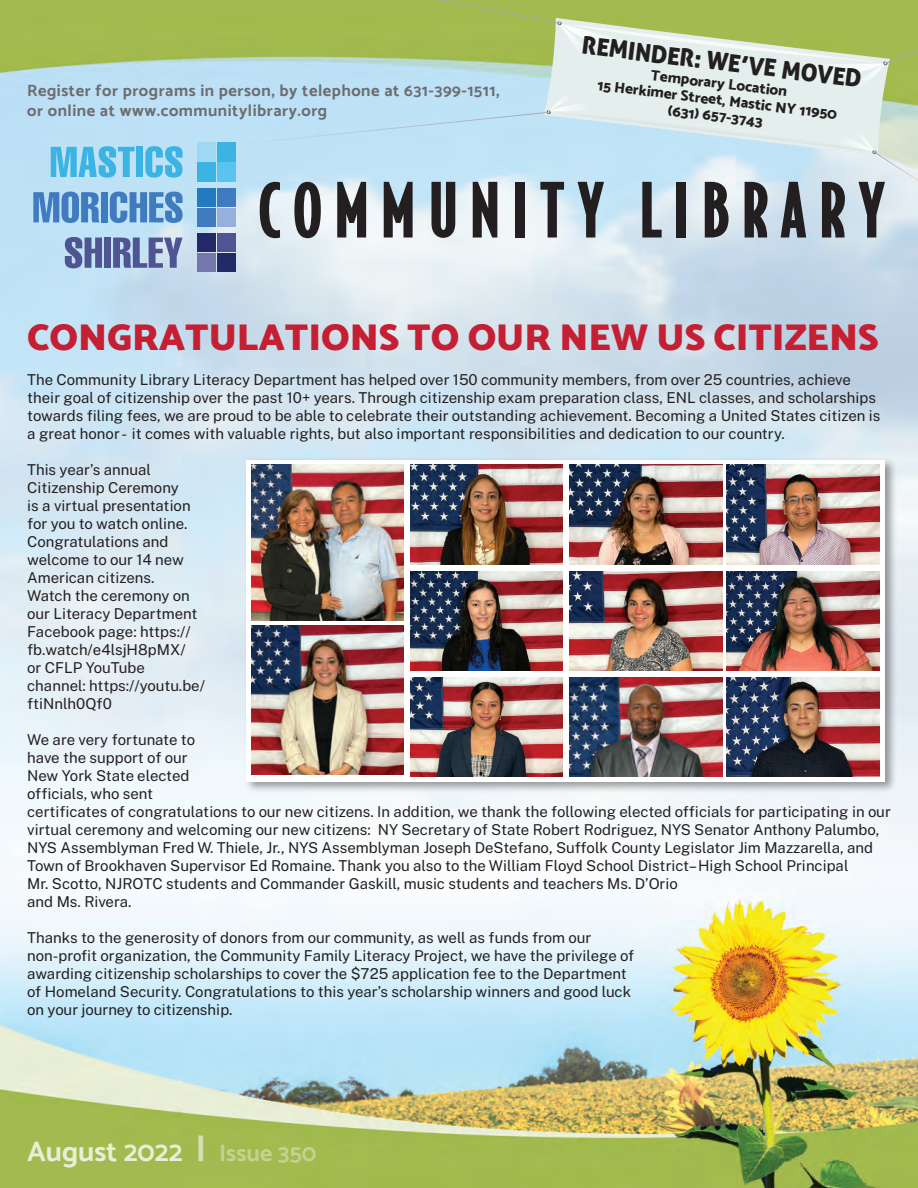
<style>
.page{position:relative;width:918px;height:1188px;background:#fff}
.page>*{position:absolute;margin:0;border:0;box-sizing:border-box;transform-origin:0 0}
.t1{font:100 37.5px "Catamaran";color:#c41f32}
.t2{font:700 28.5px "Catamaran";color:#e9eed6}
.t3{font:24px "Aller Display";color:#231f20}
.t4{font:700 16.5px/19.8px "Catamaran";letter-spacing:.03em;color:#6c6d70}
.t5{font:15px/18px "Public Sans";color:#231f20}
.t6{font:800 15px/16.5px "Catamaran";color:#231f20;text-align:center}
.s1{font-size:36px;color:#d6dfb3}
.s2{font-size:24px;color:#c5d291}
</style>
<div class="page">
<img style="left:0;top:0;width:918px;height:1188px">
<div style="left:243px;top:457px;width:655px;height:337px;background:#231f20;opacity:.44"></div>
<div style="left:246px;top:460px;width:639px;height:321px;background:#fff"></div>
<svg style="left:51px;top:146px;width:84px;height:32px;background:#6ec5ea"></svg>
<div style="left:136px;top:147px;width:7px;height:30px;background:#3bb4e4"></div>
<svg style="left:145px;top:146px;width:38px;height:32px"></svg>
<div style="left:217px;top:142px;width:19px;height:19px;background:#3bb4e4"></div>
<div style="left:197px;top:142px;width:19px;height:19px;background:#a0d7f4"></div>
<div style="left:217px;top:163px;width:19px;height:19px;background:#5bc3ef"></div>
<div style="left:197px;top:163px;width:19px;height:19px;background:#3bb4e4"></div>
<svg style="left:33px;top:192px;width:67px;height:31px;background:#6599cf"></svg>
<div style="left:101px;top:192px;width:7px;height:30px;background:#407bbf"></div>
<svg style="left:110px;top:192px;width:73px;height:31px;background:#699dd1"></svg>
<div style="left:197px;top:188px;width:19px;height:19px;background:#237bbf"></div>
<div style="left:217px;top:188px;width:19px;height:19px;background:#407bbf"></div>
<div style="left:197px;top:208px;width:19px;height:19px;background:#407bbf"></div>
<div style="left:217px;top:208px;width:19px;height:19px;background:#96b0db"></div>
<svg style="left:65px;top:237px;width:37px;height:31px"></svg>
<div style="left:104px;top:238px;width:7px;height:30px;background:#4f5592"></div>
<svg style="left:113px;top:238px;width:70px;height:30px;background:#808eb8"></svg>
<div style="left:217px;top:234px;width:19px;height:18px;background:#4f5592"></div>
<div style="left:197px;top:234px;width:19px;height:18px;background:#242968"></div>
<div style="left:217px;top:253px;width:19px;height:19px;background:#242968"></div>
<div style="left:197px;top:253px;width:19px;height:19px;background:#7576ab"></div>
<svg style="left:232px;top:0;width:686px;height:238px;background:#b7ccbc"></svg>
<img style="left:727px;top:677px;width:153px;height:99px">
<img style="left:569px;top:677px;width:153px;height:99px">
<img style="left:410px;top:465px;width:153px;height:99px">
<img style="left:251px;top:465px;width:153px;height:156px">
<img style="left:251px;top:625px;width:153px;height:150px">
<img style="left:569px;top:465px;width:153px;height:99px">
<img style="left:727px;top:465px;width:153px;height:99px">
<img style="left:727px;top:571px;width:153px;height:99px">
<img style="left:410px;top:572px;width:153px;height:99px">
<img style="left:569px;top:572px;width:153px;height:99px">
<img style="left:410px;top:677px;width:153px;height:99px">
<p class="t4" style="left:27px;top:80px;width:474px">Register for programs in person, by telephone at 631-399-1511, or online at www.communitylibrary.org</p>
<h3 class="t3" style="left:584px;top:29px;width:283px;rotate:7deg">REMINDER: WE’VE MOVED</h3>
<p class="t6" style="left:600px;top:60px;width:243px;rotate:7deg">Temporary Location<br>15 Herkimer Street, Mastic NY 11950 (631) 657-3743</p>
<h1 class="t1" style="left:27px;top:309px;width:853px">CONGRATULATIONS TO OUR NEW US CITIZENS</h1>
<p class="t5" style="left:27px;top:369px;width:855px">The Community Library Literacy Department has helped over 150 community members, from over 25 countries, achieve their goal of citizenship over the past 10+ years. Through citizenship exam preparation class, ENL classes, and scholarships towards filing fees, we are proud to be able to celebrate their outstanding achievement. Becoming a United States citizen is a great honor - it comes with valuable rights, but also important responsibilities and dedication to our country.</p>
<p class="t5" style="left:27px;top:459px;width:179px">This year’s annual<br>Citizenship Ceremony<br>is a virtual presentation for you to watch online.<br>Congratulations and welcome to our 14 new<br>American citizens.<br>Watch the ceremony on our Literacy Department<br>Facebook page: https:// fb.watch/e4lsjH8pMX/<br>or CFLP YouTube channel: https://youtu.be/ ftiNnlh0Qf0</p>
<p class="t5" style="left:27px;top:729px;width:865px">We are very fortunate to<br>have the support of our<br>New York State elected<br>officials, who sent<br>certificates of congratulations to our new citizens. In addition, we thank the following elected officials for participating in our virtual ceremony and welcoming our new citizens: NY Secretary of State Robert Rodriguez, NYS Senator Anthony Palumbo, NYS Assemblyman Fred W. Thiele, Jr., NYS Assemblyman Joseph DeStefano, Suffolk County Legislator Jim Mazzarella, and Town of Brookhaven Supervisor Ed Romaine. Thank you also to the William Floyd School District– High School Principal<br>Mr. Scotto, NJROTC students and Commander Gaskill, music students and teachers Ms. D’Orio<br>and Ms. Rivera.</p>
<p class="t5" style="left:27px;top:927px;width:609px">Thanks to the generosity of donors from our community, as well as funds from our non-profit organization, the Community Family Literacy Project, we have the privilege of awarding citizenship scholarships to cover the $725 application fee to the Department of Homeland Security. Congratulations to this year’s scholarship winners and good luck on your journey to citizenship.</p>
<h2 class="t2" style="left:27px;top:1130px;width:291px">August 2022 <span class="s1">|</span> <span class="s2">Issue 350</span></h2>
</div>
